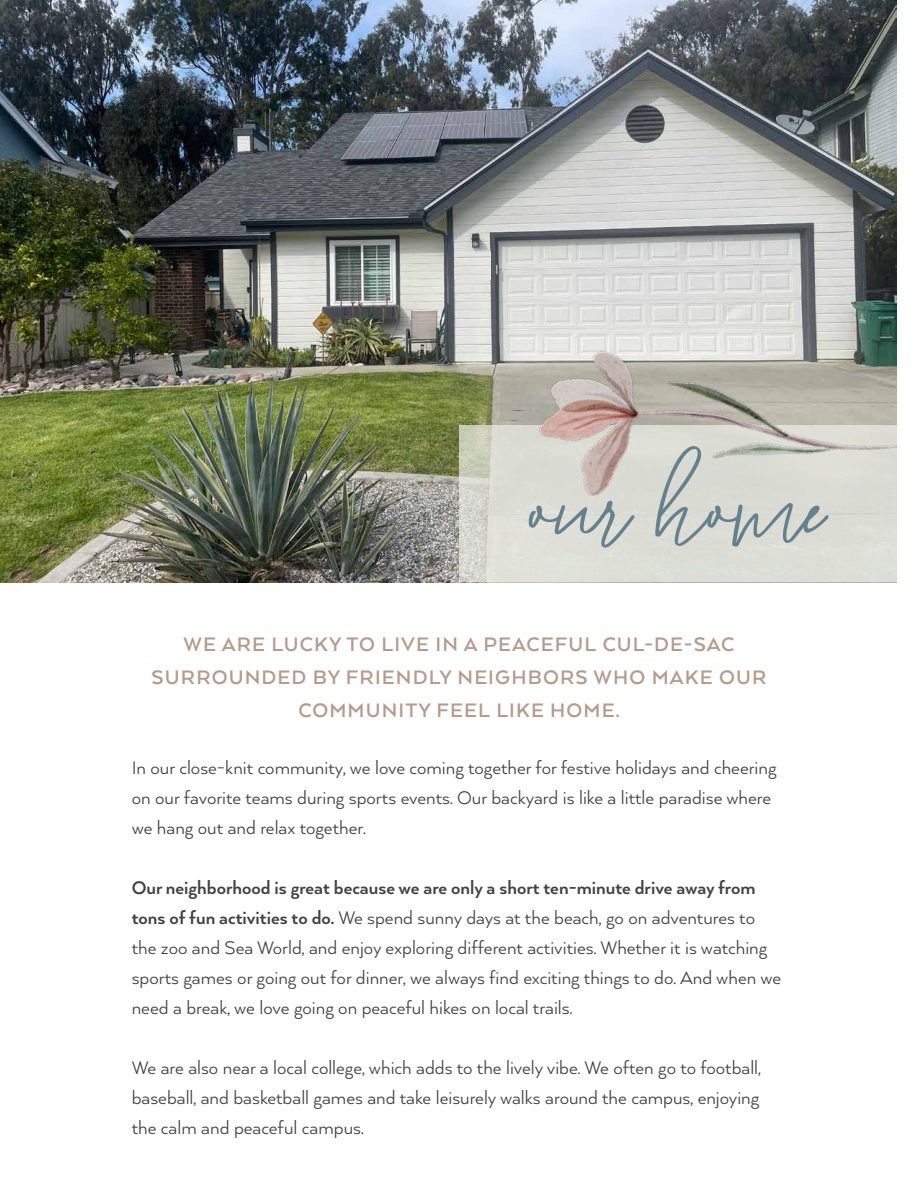
<style>
.page{position:relative;width:918px;height:1188px;background:#fff}
.page>*{position:absolute;margin:0;border:0;box-sizing:border-box;transform-origin:0 0}
.t1{font:215.25px "Sun Catcher";color:#64818d}
.t2{font:700 22.5px/33px "Arquitecta";letter-spacing:.05em;color:#b59b8b;text-align:center}
.t3{font:21px/30px "Arquitecta";color:#414042}
.s1{font-weight:700}
</style>
<div class="page">
<img style="left:0;top:0;width:896px;height:582px">
<svg style="left:459px;top:425px;width:437px;height:157px;background:#d3d4ca"></svg>
<img style="left:480px;top:235px;width:417px;height:346px">
<img style="left:455px;top:246px;width:35px;height:34px">
<h1 class="t1" style="left:530px;top:402px;width:297px">our home</h1>
<p class="t2" style="left:152px;top:627px;width:616px">WE ARE LUCKY TO LIVE IN A PEACEFUL CUL-DE-SAC<br>SURROUNDED BY FRIENDLY NEIGHBORS WHO MAKE OUR<br>COMMUNITY FEEL LIKE HOME.</p>
<p class="t3" style="left:132px;top:752px;width:646px">In our close-knit community, we love coming together for festive holidays and cheering on our favorite teams during sports events. Our backyard is like a little paradise where we hang out and relax together.</p>
<p class="t3" style="left:132px;top:872px;width:651px"><span class="s1">Our neighborhood is great because we are only a short ten-minute drive away from tons of fun activities to do.</span> We spend sunny days at the beach, go on adventures to the zoo and Sea World, and enjoy exploring different activities. Whether it is watching sports games or going out for dinner, we always find exciting things to do. And when we need a break, we love going on peaceful hikes on local trails.</p>
<p class="t3" style="left:132px;top:1052px;width:631px;text-align:justify">We are also near a local college, which adds to the lively vibe. We often go to football, baseball, and basketball games and take leisurely walks around the campus, enjoying the calm and peaceful campus.</p>
</div>
